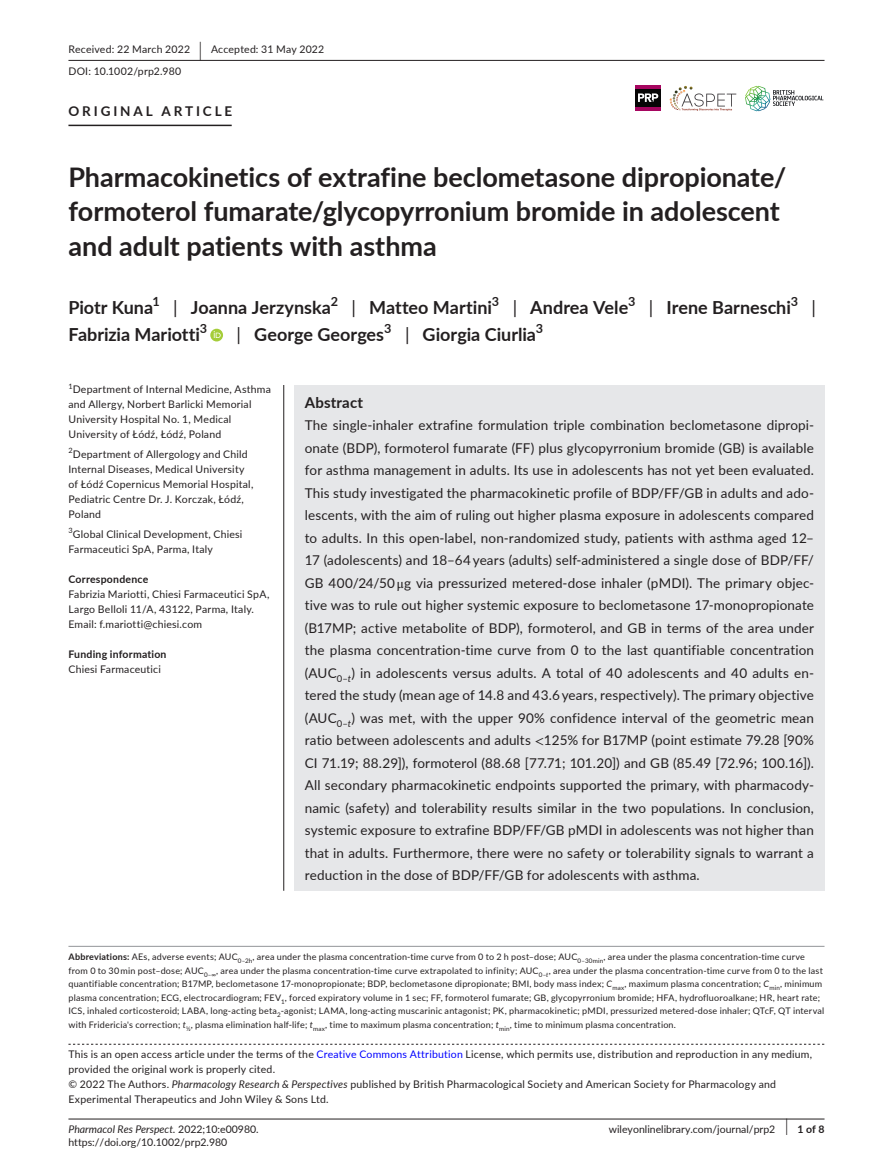
<style>
.page{position:relative;width:893px;height:1174px;background:#fff}
.page>*{position:absolute;margin:0;border:0;box-sizing:border-box;transform-origin:0 0}
.t1{font:700 27px/34.5px "Lato";color:#231f20}
.t2{font:700 18px "Lato";color:#231f20}
.t3{font:18px "Lato";color:#231f20}
.t4{font:700 15px "Lato";letter-spacing:.015em;color:#231f20}
.t5{font:13.5px/22.5px "Lato";letter-spacing:.01em;color:#231f20;text-align:justify}
.t6{font:700 13.5px "Lato";letter-spacing:.215em;color:#231f20}
.t7{font:700 12.6px "Lato";color:#231f20}
.t8{font:10.5px/15px "Lato";letter-spacing:.02em;color:#231f20}
.t9{font:10.5px "Lato";color:#231f20}
.t10{font:700 10.5px "Lato";letter-spacing:.02em;color:#231f20}
.t11{font:italic 10.5px "Lato";color:#231f20}
.t12{font:9px/13.5px "Lato";letter-spacing:.025em;color:#231f20}
.t13{font:7.35px "Lato";color:#231f20}
.s1{font-size:19.65px}
.s2{font-weight:400}
.s3{font-family:"STIX"}
.s4{font-weight:700}
.s5{font-style:italic}
.s6{color:#00f}
.s7{font-style:normal}
.s8{font-weight:400;font-size:17.4px}
</style>
<div class="page">
<hr style="left:68px;top:1118px;width:756px;height:1px;background:#231f20">
<div style="left:635px;top:85px;width:26px;height:25px;background:#070606"></div>
<hr style="left:635px;top:85px;width:26px;height:3px;background:#a60660">
<hr style="left:635px;top:107px;width:26px;height:3px;background:#a60660">
<svg style="left:638px;top:93px;width:20px;height:9px"></svg>
<svg style="left:669px;top:86px;width:67px;height:25px"></svg>
<svg style="left:745px;top:86px;width:78px;height:25px"></svg>
<hr style="left:68px;top:60px;width:756px;height:1px;background:#231f20">
<hr style="left:68px;top:125px;width:164px;height:1px;background:#231f20">
<svg style="left:210px;top:329px;width:13px;height:12px"></svg>
<svg style="left:214px;top:331px;width:7px;height:7px"></svg>
<svg style="left:68px;top:1043px;width:756px;height:1px"></svg>
<hr style="left:68px;top:946px;width:756px;height:1px;background:#939598">
<div style="left:294px;top:385px;width:530px;height:505px;background:#e6e7e9"></div>
<hr style="left:283px;top:385px;width:1px;height:505px;background:#231f20">
<p class="t8" style="left:68px;top:38px;width:257px;line-height:21.8px">Received: 22 March 2022 <span class="s1">|</span> Accepted: 31 May 2022<br>DOI: 10.1002/prp2.980</p>
<p class="t6" style="left:68px;top:101px;width:165px">ORIGINAL ARTICLE</p>
<h1 class="t1" style="left:68px;top:159px;width:719px">Pharmacokinetics of extrafine beclometasone dipropionate/ formoterol fumarate/glycopyrronium bromide in adolescent and adult patients with asthma</h1>
<h2 class="t2" style="left:68px;top:295px;width:86px">Piotr Kuna</h2>
<p class="t7" style="left:152px;top:292px;width:9px">1</p>
<h2 class="t2" style="left:173px;top:295px;width:159px"><span class="s2">|</span> Joanna Jerzynska</h2>
<p class="t7" style="left:331px;top:292px;width:9px">2</p>
<h2 class="t2" style="left:351px;top:295px;width:142px"><span class="s2">|</span> Matteo Martini</h2>
<p class="t7" style="left:492px;top:292px;width:9px">3</p>
<h2 class="t2" style="left:513px;top:295px;width:117px"><span class="s2">|</span> Andrea Vele</h2>
<p class="t7" style="left:628px;top:292px;width:9px">3</p>
<h2 class="t2" style="left:649px;top:295px;width:143px"><span class="s2">|</span> Irene Barneschi</h2>
<p class="t7" style="left:791px;top:292px;width:9px">3</p>
<h2 class="t3" style="left:812px;top:295px;width:6px">|</h2>
<h2 class="t2" style="left:68px;top:322px;width:133px">Fabrizia Mariotti</h2>
<p class="t7" style="left:200px;top:319px;width:9px">3</p>
<h2 class="t2" style="left:237px;top:322px;width:149px"><span class="s2">|</span> George Georges</h2>
<p class="t7" style="left:384px;top:319px;width:9px">3</p>
<h2 class="t2" style="left:405px;top:322px;width:133px"><span class="s2">|</span> Giorgia Ciurlia</h2>
<p class="t7" style="left:536px;top:319px;width:9px">3</p>
<p class="t13" style="left:68px;top:381px;width:6px">1</p>
<p class="t8" style="left:68px;top:382px;width:204px;text-indent:4px">Department of Internal Medicine, Asthma and Allergy, Norbert Barlicki Memorial University Hospital No. 1, Medical University of Łódź, Łódź, Poland</p>
<p class="t8" style="left:68px;top:446px;width:186px"><sup>2</sup>Department of Allergology and Child<br>Internal Diseases, Medical University of Łódź Copernicus Memorial Hospital,<br>Pediatric Centre Dr. J. Korczak, Łódź,<br>Poland</p>
<p class="t8" style="left:68px;top:526px;width:176px"><sup>3</sup>Global Clinical Development, Chiesi<br>Farmaceutici SpA, Parma, Italy</p>
<p class="t10" style="left:68px;top:571px;width:81px">Correspondence</p>
<p class="t8" style="left:68px;top:586px;width:202px">Fabrizia Mariotti, Chiesi Farmaceutici SpA,<br>Largo Belloli 11/A, 43122, Parma, Italy.<br>Email: f.mariotti@chiesi.com</p>
<p class="t10" style="left:68px;top:646px;width:100px">Funding information</p>
<p class="t8" style="left:68px;top:661px;width:94px">Chiesi Farmaceutici</p>
<p class="t4" style="left:305px;top:391px;width:60px">Abstract</p>
<p class="t5" style="left:305px;top:413px;width:511px">The single-inhaler extrafine formulation triple combination beclometasone dipropi&shy;onate (BDP), formoterol fumarate (FF) plus glycopyrronium bromide (GB) is available for asthma management in adults. Its use in adolescents has not yet been evaluated.<br>This study investigated the pharmacokinetic profile of BDP/FF/GB in adults and ado&shy;lescents, with the aim of ruling out higher plasma exposure in adolescents compared to adults. In this open-label, non-randomized study, patients with asthma aged 12– 17 (adolescents) and 18–64 years (adults) self-administered a single dose of BDP/FF/ GB 400/24/50 <span class="s3">μ</span>g via pressurized metered-dose inhaler (pMDI). The primary objec&shy;tive was to rule out higher systemic exposure to beclometasone 17-monopropionate (B17MP; active metabolite of BDP), formoterol, and GB in terms of the area under the plasma concentration-time curve from 0 to the last quantifiable concentration (AUC<sub>0–</sub><sub>t</sub>) in adolescents versus adults. A total of 40 adolescents and 40 adults en&shy;tered the study (mean age of 14.8 and 43.6 years, respectively). The primary objective (AUC<sub>0–</sub><sub>t</sub>) was met, with the upper 90% confidence interval of the geometric mean ratio between adolescents and adults <span class="s3">&lt;</span>125% for B17MP (point estimate 79.28 [90% CI 71.19; 88.29]), formoterol (88.68 [77.71; 101.20]) and GB (85.49 [72.96; 100.16]).<br>All secondary pharmacokinetic endpoints supported the primary, with pharmacody&shy;namic (safety) and tolerability results similar in the two populations. In conclusion, systemic exposure to extrafine BDP/FF/GB pMDI in adolescents was not higher than that in adults. Furthermore, there were no safety or tolerability signals to warrant a reduction in the dose of BDP/FF/GB for adolescents with asthma.</p>
<p class="t12" style="left:68px;top:949px;width:757px"><span class="s4">Abbreviations:</span> AEs, adverse events; AUC<sub>0–2h</sub>, area under the plasma concentration-time curve from 0 to 2 h post–dose; AUC<sub>0–30min</sub>, area under the plasma concentration-time curve from 0 to 30 min post–dose; AUC<sub>0–∞</sub>, area under the plasma concentration-time curve extrapolated to infinity; AUC<sub>0–</sub><sub>t</sub>, area under the plasma concentration-time curve from 0 to the last quantifiable concentration; B17MP, beclometasone 17-monopropionate; BDP, beclometasone dipropionate; BMI, body mass index; <span class="s5">C</span><sub>max</sub>, maximum plasma concentration; <span class="s5">C</span><sub>min</sub>, minimum plasma concentration; ECG, electrocardiogram; FEV<sub>1</sub>, forced expiratory volume in 1 sec; FF, formoterol fumarate; GB, glycopyrronium bromide; HFA, hydrofluoroalkane; HR, heart rate; ICS, inhaled corticosteroid; LABA, long-acting beta<sub>2</sub>-agonist; LAMA, long-acting muscarinic antagonist; PK, pharmacokinetic; pMDI, pressurized metered-dose inhaler; QTcF, QT interval with Fridericia's correction; <span class="s5">t</span><sub>½</sub>, plasma elimination half-life; <span class="s5">t</span><sub>max</sub>, time to maximum plasma concentration; <span class="s5">t</span><sub>min</sub>, time to minimum plasma concentration.</p>
<p class="t8" style="left:68px;top:1046px;width:745px">This is an open access article under the terms of the <span class="s6">Creative Commons Attribution</span> License, which permits use, distribution and reproduction in any medium, provided the original work is properly cited.<br>© 2022 The Authors. <span class="s5">Pharmacology Research &amp; Perspectives</span> published by British Pharmacological Society and American Society for Pharmacology and Experimental Therapeutics and John Wiley &amp; Sons Ltd.</p>
<p class="t11" style="left:68px;top:1121px;width:192px">Pharmacol Res Perspect. <span class="s7">2022;10:e00980.</span></p>
<p class="t10" style="left:786px;top:1121px;width:40px"><span class="s8">|</span> 1 of 8</p>
<p class="t9" style="left:68px;top:1135px;width:160px">https://doi.org/10.1002/prp2.980</p>
<p class="t9" style="left:609px;top:1121px;width:168px">wileyonlinelibrary.com/journal/prp2</p>
</div>
